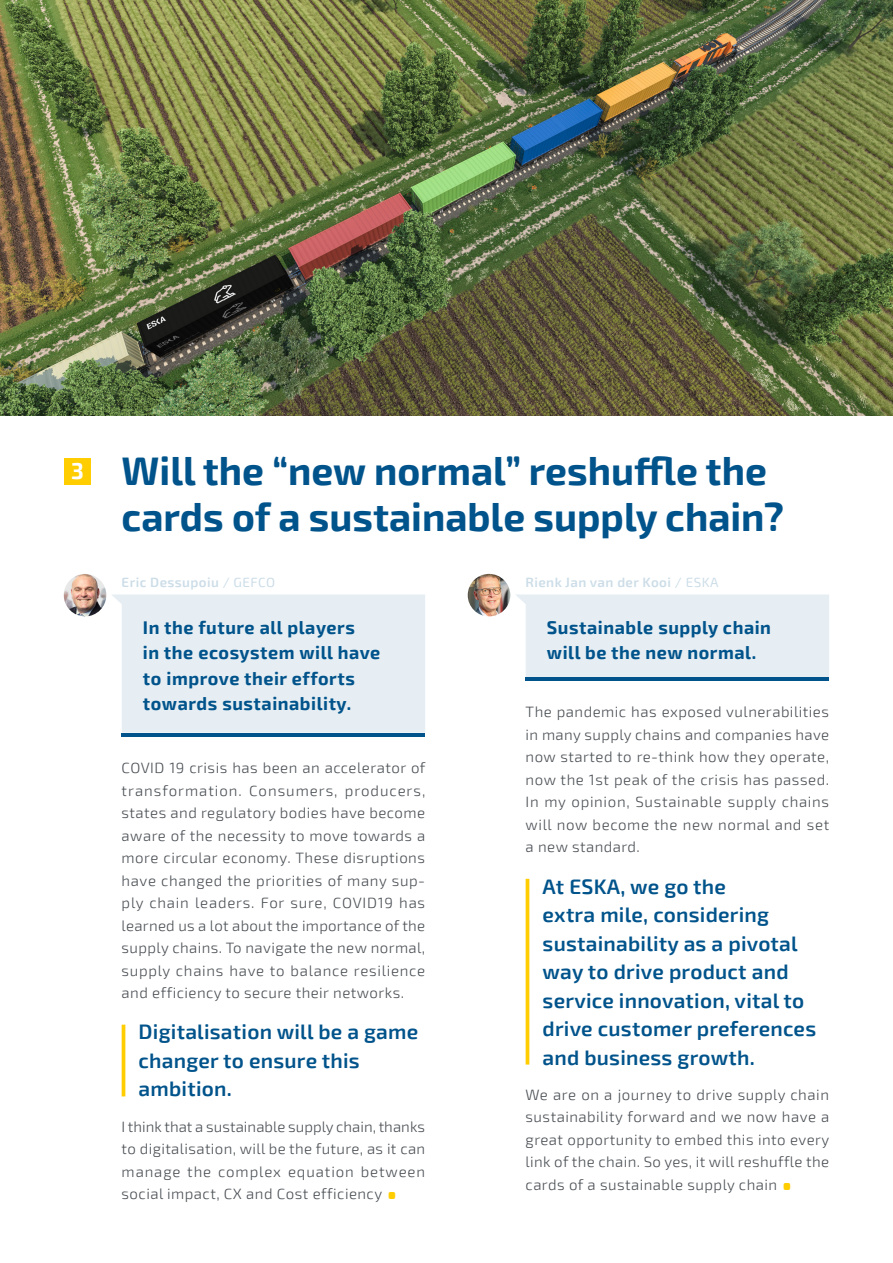
<style>
.page{position:relative;width:893px;height:1263px;background:#fff}
.page>*{position:absolute;margin:0;border:0;box-sizing:border-box;transform-origin:0 0}
.t1{font:700 45px "Exo 2";color:#ffcd00}
.t2{font:700 39px/46.8px "Exo 2";color:#00538b}
.t3{font:700 22.5px "Exo 2";color:#fff}
.t4{font:600 21px/28.5px "Exo 2";letter-spacing:.01em;color:#00538b}
.t5{font:700 18px/25.5px "Exo 2";letter-spacing:.03em;color:#00538b}
.t6{font:300 15px/22.5px "Exo 2";letter-spacing:.03em;color:#4a4f54;text-align:justify}
.t7{font:600 13.5px "Exo 2";letter-spacing:.03em;color:#ccdde8}
.s1{font-weight:400}
</style>
<div class="page">
<hr style="left:526px;top:879px;width:3px;height:185px;background:#ffcd00">
<hr style="left:122px;top:1025px;width:3px;height:71px;background:#ffcd00">
<div style="left:64px;top:458px;width:27px;height:26px;background:#ffcd00"></div>
<img style="left:468px;top:574px;width:42px;height:42px;border-radius:21px">
<div style="left:112px;top:594px;width:313px;height:139px;background:#e6eef3"></div>
<div style="left:516px;top:594px;width:313px;height:86px;background:#e6eef3"></div>
<hr style="left:122px;top:733px;width:303px;height:3px;background:#00538b">
<hr style="left:526px;top:677px;width:303px;height:3px;background:#00538b">
<img style="left:0;top:0;width:893px;height:415px">
<img style="left:64px;top:574px;width:42px;height:42px;border-radius:21px">
<h3 class="t3" style="left:71px;top:454px;width:14px">3</h3>
<h2 class="t2" style="left:122px;top:445px;width:664px">Will the “new normal” reshuffle the cards of a sustainable supply chain?</h2>
<p class="t7" style="left:122px;top:573px;width:155px">Eric Dessupoiu <span class="s1">/ GEFCO</span></p>
<p class="t7" style="left:526px;top:573px;width:194px">Rienk Jan van der Kooi <span class="s1">/ ESKA</span></p>
<p class="t5" style="left:143px;top:614px;width:239px">In the future all players<br>in the ecosystem will have to improve their efforts towards sustainability.</p>
<p class="t5" style="left:547px;top:614px;width:226px">Sustainable supply chain will be the new normal.</p>
<p class="t6" style="left:526px;top:700px;width:305px">The pandemic has exposed vulnerabilities in many supply chains and companies have now started to re-think how they operate, now the 1st peak of the crisis has passed.<br>In my opinion, Sustainable supply chains will now become the new normal and set a new standard.</p>
<h3 class="t4" style="left:543px;top:871px;width:275px">At ESKA, we go the<br>extra mile, considering sustainability as a pivotal way to drive product and service innovation, vital to drive customer preferences and business growth.</h3>
<p class="t6" style="left:526px;top:1083px;width:305px">We are on a journey to drive supply chain sustainability forward and we now have a great opportunity to embed this into every link of the chain. So yes, it will reshuffle the cards of a sustainable supply chain</p>
<p class="t6" style="left:122px;top:756px;width:305px">COVID 19 crisis has been an accelerator of transformation. Consumers, producers, states and regulatory bodies have become aware of the necessity to move towards a more circular economy. These disruptions have changed the priorities of many sup&shy;ply chain leaders. For sure, COVID19 has learned us a lot about the importance of the supply chains. To navigate the new normal, supply chains have to balance resilience and efficiency to secure their networks.</p>
<h3 class="t4" style="left:139px;top:1017px;width:281px">Digitalisation will be a game changer to ensure this ambition.</h3>
<p class="t6" style="left:122px;top:1115px;width:305px">I think that a sustainable supply chain, thanks to digitalisation, will be the future, as it can manage the complex equation between social impact, CX and Cost efficiency</p>
<h1 class="t1" style="left:782px;top:1140px;width:13px">.</h1>
<h1 class="t1" style="left:386px;top:1150px;width:13px">.</h1>
</div>
